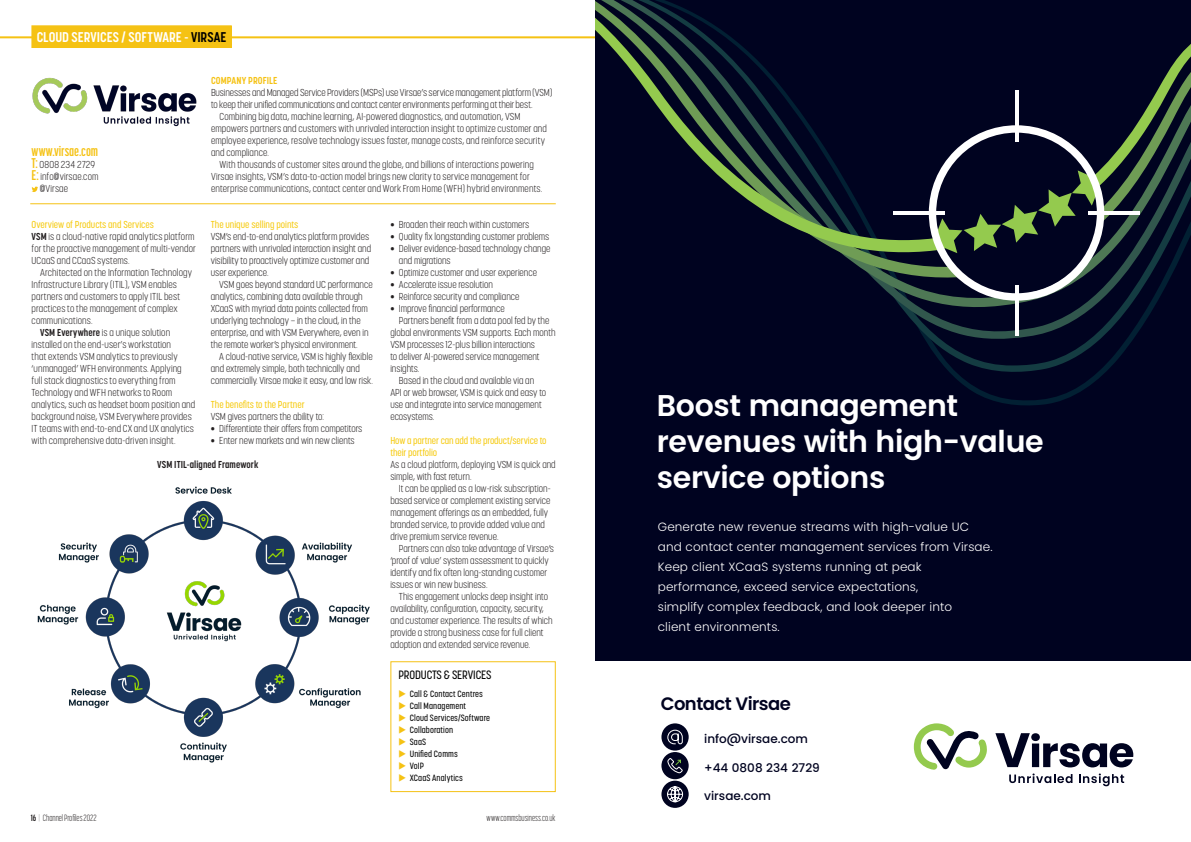
<style>
.page{position:relative;width:1191px;height:842px;background:#fff}
.page>*{position:absolute;margin:0;border:0;box-sizing:border-box;transform-origin:0 0}
.t1{font:600 30px/36px "Poppins";letter-spacing:-.01em;color:#fff}
.t2{font:600 18px "Poppins";letter-spacing:-.03em;color:#000320}
.t3{font:700 14px "Korolev Condensed";color:#fff}
.COMMS_Standfirst{font:700 14px "Korolev Compressed";color:#f5c214}
.t4{font:300 12px/20px "Poppins";letter-spacing:.01em;color:#fff}
.t5{font:500 12px "Poppins";color:#000320}
.t6{font:500 12px "Korolev Condensed";letter-spacing:-.01em;color:#000}
.COMMS_Standfirst-2{font:300 10px/12px "Korolev Condensed";color:#231f20}
.COMMS_Body_Copy{font:500 10px/12px "Korolev Condensed";letter-spacing:-.01em;color:#f6cb11}
.COMMS_Standfirst-3{font:700 10px "Korolev Condensed";letter-spacing:.01em;color:#231f20}
.COMMS_Feature_Headli{font:700 10px "Korolev Condensed";letter-spacing:.01em;color:#f5c214}
.t7{font:500 9px "Korolev Condensed";letter-spacing:.01em;color:#000}
.t8{font:300 9px "Korolev Compressed";letter-spacing:-.005em;color:#231f20}
.s1{color:#000}
.s2{font-family:"Korolev Compressed";font-weight:700;font-size:14px;color:#f5c214}
.s3{font-weight:700}
.s4{color:#f5c214}
.s5{font-weight:100}
</style>
<div class="page">
<div style="left:390px;top:661px;width:166px;height:131px;border:1px solid #f5c214"></div>
<svg style="left:32px;top:187px;width:6px;height:5px"></svg>
<hr style="left:30px;top:204px;width:526px;height:1px;background:#f5c214">
<hr style="left:0;top:36px;width:595px;height:2px;background:#f5c214">
<div style="left:32px;top:26px;width:199px;height:22px;background:#f5c214"></div>
<div style="left:31px;top:25px;width:201px;height:23px;border:1px solid #f5c214"></div>
<div style="left:595px;top:0;width:596px;height:660px;background:#000320"></div>
<svg style="left:925px;top:340px;width:207px;height:34px"></svg>
<svg style="left:903px;top:309px;width:250px;height:31px"></svg>
<svg style="left:880px;top:285px;width:286px;height:24px"></svg>
<svg style="left:860px;top:267px;width:316px;height:18px"></svg>
<svg style="left:595px;top:0;width:596px;height:267px"></svg>
<svg style="left:995px;top:733px;width:138px;height:34px"></svg>
<svg style="left:914px;top:723px;width:73px;height:47px"></svg>
<svg style="left:1009px;top:773px;width:63px;height:10px"></svg>
<svg style="left:1079px;top:773px;width:45px;height:13px"></svg>
<svg style="left:928px;top:125px;width:176px;height:176px"></svg>
<svg style="left:1014px;top:90px;width:4px;height:52px"></svg>
<hr style="left:1088px;top:211px;width:51px;height:4px;background:#fff">
<svg style="left:1014px;top:285px;width:4px;height:51px"></svg>
<hr style="left:893px;top:211px;width:52px;height:4px;background:#fff">
<div style="left:661px;top:781px;width:27px;height:27px;background:#000320;border-radius:50%"></div>
<svg style="left:667px;top:786px;width:17px;height:17px"></svg>
<div style="left:661px;top:723px;width:27px;height:27px;background:#000320;border-radius:50%"></div>
<svg style="left:667px;top:729px;width:16px;height:15px"></svg>
<div style="left:661px;top:752px;width:27px;height:27px;background:#000320;border-radius:50%"></div>
<svg style="left:667px;top:758px;width:16px;height:16px"></svg>
<img style="left:32px;top:77px;width:165px;height:50px">
<img style="left:37px;top:486px;width:333px;height:277px">
<p class="t3" style="left:37px;top:29px;width:191px">CLOUD SERVICES / SOFTWARE - <span class="s1">VIRSAE</span></p>
<p class="COMMS_Feature_Headli" style="left:211px;top:75px;width:68px">COMPANY PROFILE</p>
<p class="COMMS_Standfirst-2" style="left:211px;top:86px;width:343px">Businesses and Managed Service Providers (MSPs) use Virsae’s service management platform (VSM) to keep their unified communications and contact center environments performing at their best.</p>
<p class="COMMS_Standfirst-2" style="left:211px;top:110px;width:337px;text-indent:9px">Combining big data, machine learning, AI-powered diagnostics, and automation, VSM empowers partners and customers with unrivaled interaction insight to optimize customer and employee experience, resolve technology issues faster, manage costs, and reinforce security and compliance.</p>
<p class="COMMS_Standfirst-2" style="left:211px;top:158px;width:333px;text-indent:9px">With thousands of customer sites around the globe, and billions of interactions powering<br>Virsae insights, VSM’s data-to-action model brings new clarity to service management for enterprise communications, contact center and Work From Home (WFH) hybrid environments.</p>
<p class="COMMS_Standfirst" style="left:32px;top:143px;width:68px">www.virsae.com</p>
<p class="COMMS_Standfirst-2" style="left:32px;top:158px;width:65px"><span class="s2">T:</span> 0808 234 2729</p>
<p class="COMMS_Standfirst-2" style="left:32px;top:170px;width:68px"><span class="s2">E:</span> info@virsae.com</p>
<p class="COMMS_Standfirst-2" style="left:40px;top:182px;width:30px">@Virsae</p>
<p class="COMMS_Body_Copy" style="left:32px;top:218px;width:124px">Overview of Products and Services</p>
<p class="COMMS_Standfirst-2" style="left:32px;top:230px;width:166px"><span class="s3">VSM</span> is a cloud-native rapid analytics platform for the proactive management of multi-vendor<br>UCaaS and CCaaS systems.</p>
<p class="COMMS_Standfirst-2" style="left:32px;top:266px;width:162px;text-indent:9px">Architected on the Information Technology Infrastructure Library (ITIL), VSM enables partners and customers to apply ITIL best practices to the management of complex communications.</p>
<p class="COMMS_Standfirst-2" style="left:32px;top:326px;width:165px;text-indent:9px"><span class="s3">VSM Everywhere</span> is a unique solution installed on the end-user’s workstation<br>that extends VSM analytics to previously ‘unmanaged’ WFH environments. Applying<br>full stack diagnostics to everything from Technology and WFH networks to Room analytics, such as headset boom position and background noise, VSM Everywhere provides IT teams with end-to-end CX and UX analytics with comprehensive data-driven insight.</p>
<p class="COMMS_Body_Copy" style="left:211px;top:218px;width:89px">The unique selling points</p>
<p class="COMMS_Standfirst-2" style="left:211px;top:230px;width:162px">VSM’s end-to-end analytics platform provides partners with unrivaled interaction insight and visibility to proactively optimize customer and user experience.</p>
<p class="COMMS_Standfirst-2" style="left:211px;top:278px;width:163px;text-indent:9px">VSM goes beyond standard UC performance analytics, combining data available through XCaaS with myriad data points collected from underlying technology – in the cloud, in the enterprise, and with VSM Everywhere, even in the remote worker’s physical environment.</p>
<p class="COMMS_Standfirst-2" style="left:211px;top:350px;width:164px;text-indent:9px">A cloud-native service, VSM is highly flexible and extremely simple, both technically and commercially. Virsae make it easy, and low risk.</p>
<p class="COMMS_Body_Copy" style="left:211px;top:398px;width:95px">The benefits to the Partner</p>
<p class="COMMS_Standfirst-2" style="left:211px;top:410px;width:115px">VSM gives partners the ability to:</p>
<p class="COMMS_Standfirst-2" style="left:211px;top:422px;width:153px">• Differentiate their offers from competitors</p>
<p class="COMMS_Standfirst-2" style="left:211px;top:434px;width:145px">• Enter new markets and win new clients</p>
<p class="COMMS_Standfirst-2" style="left:390px;top:218px;width:140px">• Broaden their reach within customers</p>
<p class="COMMS_Standfirst-2" style="left:390px;top:230px;width:161px">• Quality fix longstanding customer problems</p>
<p class="COMMS_Standfirst-2" style="left:399px;top:242px;width:153px;text-indent:-9px">• Deliver evidence-based technology change and migrations</p>
<p class="COMMS_Standfirst-2" style="left:390px;top:266px;width:148px">• Optimize customer and user experience</p>
<p class="COMMS_Standfirst-2" style="left:390px;top:278px;width:104px">• Accelerate issue resolution</p>
<p class="COMMS_Standfirst-2" style="left:390px;top:290px;width:131px">• Reinforce security and compliance</p>
<p class="COMMS_Standfirst-2" style="left:390px;top:302px;width:116px">• Improve financial performance</p>
<p class="COMMS_Standfirst-2" style="left:390px;top:314px;width:167px;text-indent:9px">Partners benefit from a data pool fed by the global environments VSM supports. Each month VSM processes 12-plus billion interactions<br>to deliver AI-powered service management insights.</p>
<p class="COMMS_Standfirst-2" style="left:390px;top:374px;width:157px;text-indent:9px">Based in the cloud and available via an API or web browser, VSM is quick and easy to use and integrate into service management ecosystems.</p>
<p class="COMMS_Body_Copy" style="left:390px;top:434px;width:158px">How a partner can add the product/service to their portfolio</p>
<p class="COMMS_Standfirst-2" style="left:390px;top:458px;width:167px">As a cloud platform, deploying VSM is quick and simple, with fast return.</p>
<p class="COMMS_Standfirst-2" style="left:390px;top:482px;width:162px;text-indent:9px">It can be applied as a low-risk subscription&shy;based service or complement existing service management offerings as an embedded, fully branded service, to provide added value and drive premium service revenue.</p>
<p class="COMMS_Standfirst-2" style="left:390px;top:542px;width:165px;text-indent:9px">Partners can also take advantage of Virsae’s ‘proof of value’ system assessment to quickly identify and fix often long-standing customer issues or win new business.</p>
<p class="COMMS_Standfirst-2" style="left:390px;top:590px;width:164px;text-indent:9px">This engagement unlocks deep insight into availability, configuration, capacity, security, and customer experience. The results of which provide a strong business case for full client adoption and extended service revenue.</p>
<p class="COMMS_Standfirst-3" style="left:157px;top:459px;width:103px">VSM ITIL-aligned Framework</p>
<p class="t6" style="left:398px;top:668px;width:94px">PRODUCTS &amp; SERVICES</p>
<p class="t7" style="left:398px;top:688px;width:86px"><span class="s4">◆</span> Call &amp; Contact Centres</p>
<p class="t7" style="left:398px;top:700px;width:69px"><span class="s4">◆</span> Call Management</p>
<p class="t7" style="left:398px;top:712px;width:93px"><span class="s4">◆</span> Cloud Services/Software</p>
<p class="t7" style="left:398px;top:724px;width:56px"><span class="s4">◆</span> Collaboration</p>
<p class="t7" style="left:398px;top:736px;width:29px"><span class="s4">◆</span> SaaS</p>
<p class="t7" style="left:398px;top:748px;width:61px"><span class="s4">◆</span> Unified Comms</p>
<p class="t7" style="left:398px;top:760px;width:27px"><span class="s4">◆</span> VoIP</p>
<p class="t7" style="left:398px;top:772px;width:66px"><span class="s4">◆</span> XCaaS Analytics</p>
<p class="t8" style="left:31px;top:813px;width:67px"><span class="s3">16</span> <span class="s5">|</span> Channel Profiles 2022</p>
<p class="t8" style="left:486px;top:813px;width:70px">www.commsbusiness.co.uk</p>
<p class="t1" style="left:657px;top:388px;width:388px">Boost management revenues with high-value service options</p>
<p class="t4" style="left:658px;top:517px;width:336px">Generate new revenue streams with high-value UC and contact center management services from Virsae.<br>Keep client XCaaS systems running at peak performance, exceed service expectations,<br>simplify complex feedback, and look deeper into<br>client environments.</p>
<p class="t2" style="left:661px;top:693px;width:132px">Contact Virsae</p>
<p class="t5" style="left:704px;top:732px;width:105px">info@virsae.com</p>
<p class="t5" style="left:704px;top:761px;width:117px">+44 0808 234 2729</p>
<p class="t5" style="left:704px;top:788px;width:68px">virsae.com</p>
</div>
